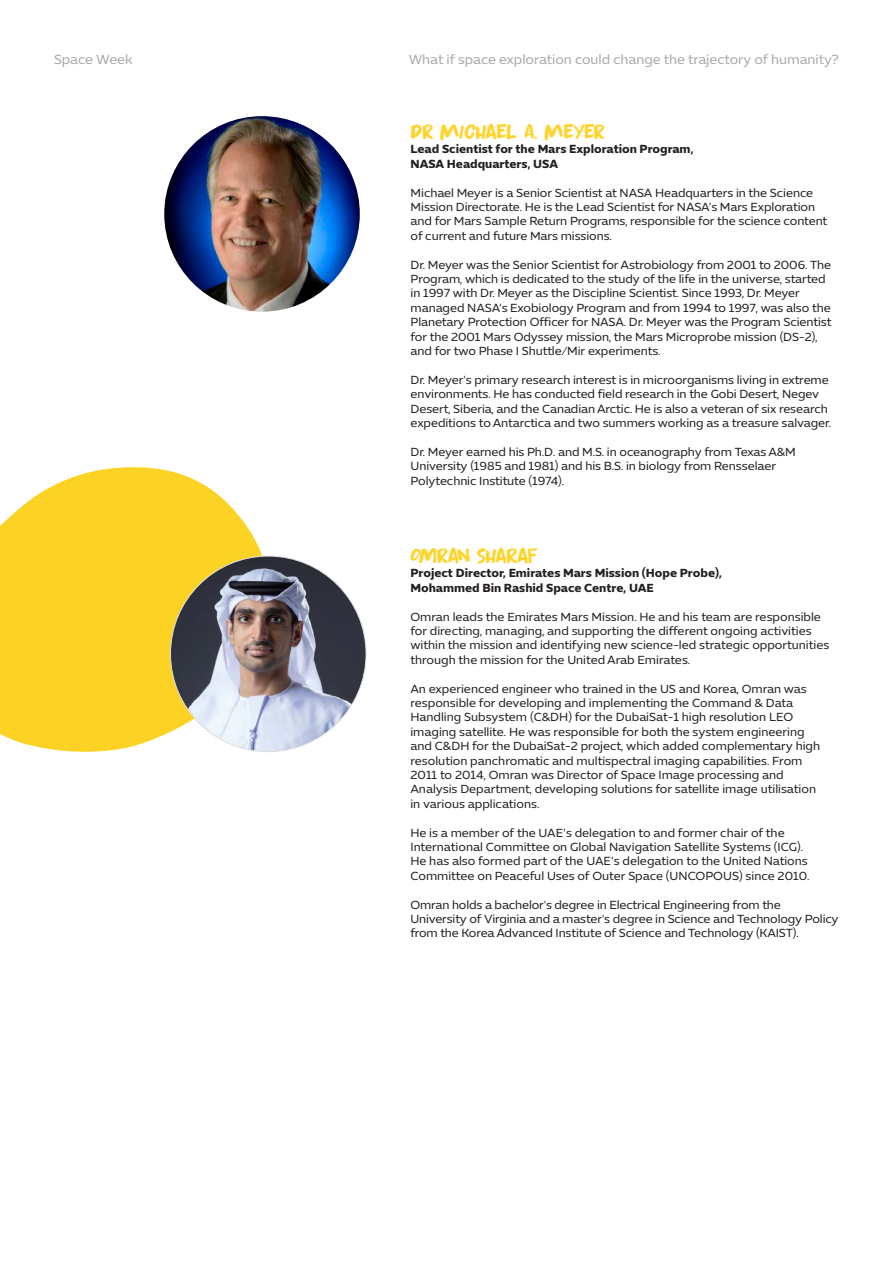
<style>
.page{position:relative;width:893px;height:1263px;background:#fff}
.page>*{position:absolute;margin:0;border:0;box-sizing:border-box;transform-origin:0 0}
.t1{font:21px "Apex Brush DEMO";letter-spacing:-.05em;color:#ffd42c}
.t2{font:13.5px "Expo Sans Std";color:#a8a9ad}
.t3{font:12px/14.4px "Expo Sans Std";letter-spacing:-.005em;color:#231f20}
.t4{font:700 12px/14.4px "Expo Sans Std";color:#231f20}
</style>
<div class="page">
<svg style="left:0;top:467px;width:273px;height:285px;background:#fcd944"></svg>
<img style="left:164px;top:116px;width:196px;height:196px;border-radius:98px">
<img style="left:170px;top:556px;width:196px;height:196px;border-radius:98px">
<p class="t2" style="left:54px;top:52px;width:80px">Space Week</p>
<p class="t2" style="left:409px;top:52px;width:432px">What if space exploration could change the trajectory of humanity?</p>
<h1 class="t1" style="left:411px;top:119px;width:196px">DR MICHAEL A. MEYER</h1>
<p class="t4" style="left:411px;top:142px;width:284px">Lead Scientist for the Mars Exploration Program,<br>NASA Headquarters, USA</p>
<p class="t3" style="left:411px;top:185px;width:418px">Michael Meyer is a Senior Scientist at NASA Headquarters in the Science Mission Directorate. He is the Lead Scientist for NASA’s Mars Exploration and for Mars Sample Return Programs, responsible for the science content of current and future Mars missions.</p>
<p class="t3" style="left:411px;top:257px;width:422px">Dr. Meyer was the Senior Scientist for Astrobiology from 2001 to 2006. The Program, which is dedicated to the study of the life in the universe, started in 1997 with Dr. Meyer as the Discipline Scientist. Since 1993, Dr. Meyer managed NASA’s Exobiology Program and from 1994 to 1997, was also the Planetary Protection Officer for NASA. Dr. Meyer was the Program Scientist for the 2001 Mars Odyssey mission, the Mars Microprobe mission (DS-2), and for two Phase I Shuttle/Mir experiments.</p>
<p class="t3" style="left:411px;top:372px;width:422px">Dr. Meyer's primary research interest is in microorganisms living in extreme environments. He has conducted field research in the Gobi Desert, Negev Desert, Siberia, and the Canadian Arctic. He is also a veteran of six research expeditions to Antarctica and two summers working as a treasure salvager.</p>
<p class="t3" style="left:411px;top:444px;width:387px">Dr. Meyer earned his Ph.D. and M.S. in oceanography from Texas A&amp;M<br>University (1985 and 1981) and his B.S. in biology from Rensselaer<br>Polytechnic Institute (1974).</p>
<h1 class="t1" style="left:410px;top:543px;width:129px">OMRAN SHARAF</h1>
<p class="t4" style="left:410px;top:566px;width:313px">Project Director, Emirates Mars Mission (Hope Probe),<br>Mohammed Bin Rashid Space Centre, UAE</p>
<p class="t3" style="left:410px;top:609px;width:420px">Omran leads the Emirates Mars Mission. He and his team are responsible for directing, managing, and supporting the different ongoing activities within the mission and identifying new science-led strategic opportunities through the mission for the United Arab Emirates.</p>
<p class="t3" style="left:410px;top:681px;width:411px">An experienced engineer who trained in the US and Korea, Omran was responsible for developing and implementing the Command &amp; Data Handling Subsystem (C&amp;DH) for the DubaiSat-1 high resolution LEO imaging satellite. He was responsible for both the system engineering and C&amp;DH for the DubaiSat-2 project, which added complementary high resolution panchromatic and multispectral imaging capabilities. From 2011 to 2014, Omran was Director of Space Image processing and Analysis Department, developing solutions for satellite image utilisation in various applications.</p>
<p class="t3" style="left:410px;top:825px;width:400px">He is a member of the UAE’s delegation to and former chair of the International Committee on Global Navigation Satellite Systems (ICG).<br>He has also formed part of the UAE’s delegation to the United Nations Committee on Peaceful Uses of Outer Space (UNCOPOUS) since 2010.</p>
<p class="t3" style="left:410px;top:897px;width:430px">Omran holds a bachelor's degree in Electrical Engineering from the<br>University of Virginia and a master's degree in Science and Technology Policy from the Korea Advanced Institute of Science and Technology (KAIST).</p>
</div>
